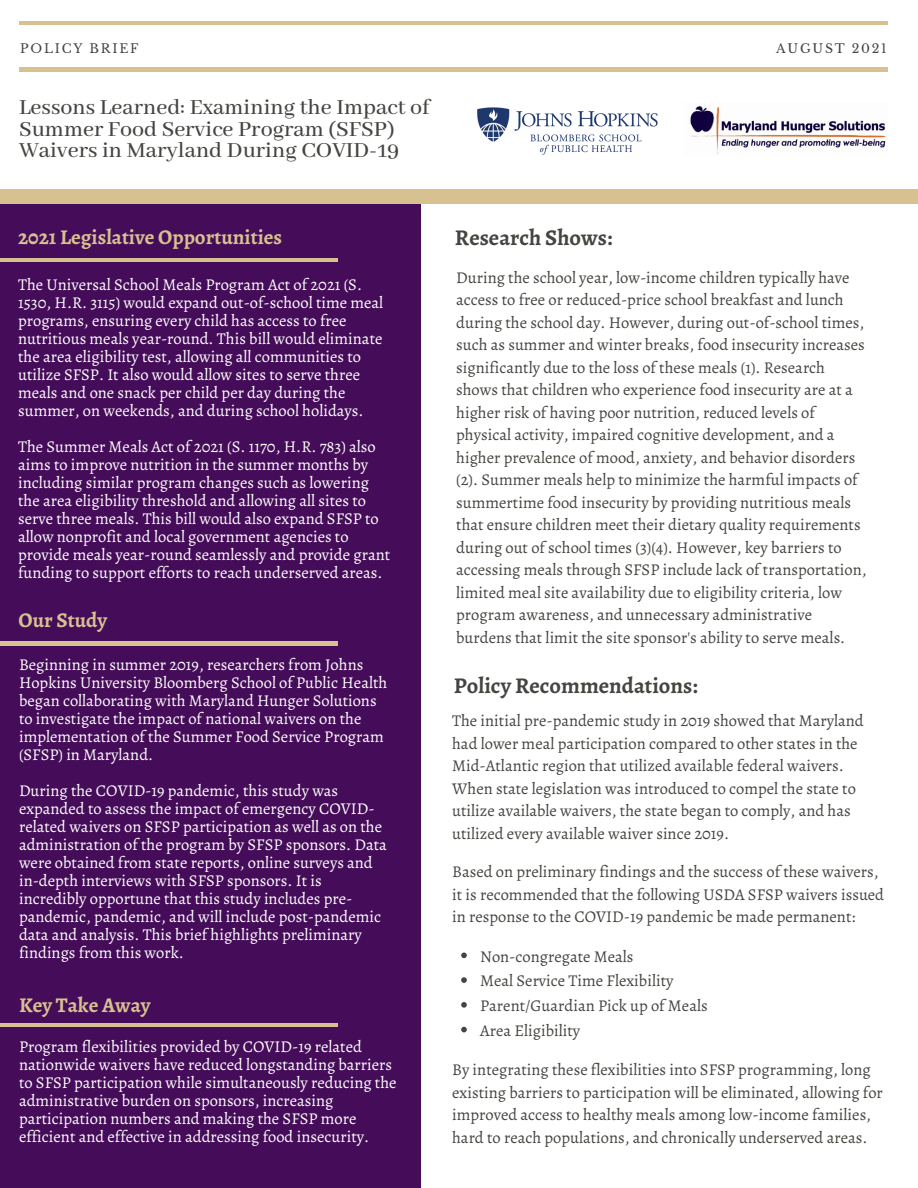
<style>
.page{position:relative;width:918px;height:1188px;background:#fff}
.page>*{position:absolute;margin:0;border:0;box-sizing:border-box;transform-origin:0 0}
.t1{font:500 24px/21.3px "Abhaya Libre";color:#444440}
.t2{font:700 22.5px "Alegreya";color:#444440}
.t3{font:700 21px "Alegreya";color:#d7c190}
.t4{font:16.5px/18px "Alegreya";color:#fff}
.t5{font:16.5px/22.5px "Alegreya";color:#444440}
.t6{font:12.45px "Libre Baskerville";letter-spacing:.14em;color:#444440}
</style>
<div class="page">
<div style="left:0;top:196px;width:421px;height:992px;background:#450c59"></div>
<hr style="left:0;top:258px;width:337px;height:4px;background:#d7c190">
<hr style="left:19px;top:68px;width:869px;height:3px;background:#d7c190">
<hr style="left:19px;top:21px;width:869px;height:4px;background:#d7c190">
<div style="left:0;top:189px;width:918px;height:15px;background:#d7c190"></div>
<hr style="left:0;top:642px;width:337px;height:3px;background:#d7c190">
<hr style="left:0;top:1023px;width:337px;height:3px;background:#d7c190">
<img style="left:690px;top:106px;width:196px;height:48px">
<img style="left:477px;top:107px;width:181px;height:48px">
<svg style="left:461px;top:953px;width:6px;height:5px"></svg>
<svg style="left:461px;top:977px;width:6px;height:6px"></svg>
<svg style="left:461px;top:1002px;width:6px;height:6px"></svg>
<svg style="left:461px;top:1027px;width:6px;height:5px"></svg>
<p class="t6" style="left:20px;top:41px;width:120px">POLICY BRIEF</p>
<p class="t6" style="left:776px;top:41px;width:112px">AUGUST 2021</p>
<p class="t1" style="left:19px;top:98px;width:412px">Lessons Learned: Examining the Impact of<br>Summer Food Service Program (SFSP)<br>Waivers in Maryland During COVID-19</p>
<p class="t3" style="left:18px;top:223px;width:265px">2021 Legislative Opportunities</p>
<p class="t4" style="left:18px;top:275px;width:367px">The Universal School Meals Program Act of 2021 (S.<br>1530, H.R. 3115) would expand out-of-school time meal programs, ensuring every child has access to free nutritious meals year-round. This bill would eliminate the area eligibility test, allowing all communities to utilize SFSP. It also would allow sites to serve three meals and one snack per child per day during the summer, on weekends, and during school holidays.</p>
<p class="t4" style="left:18px;top:437px;width:374px">The Summer Meals Act of 2021 (S. 1170, H.R. 783) also aims to improve nutrition in the summer months by including similar program changes such as lowering the area eligibility threshold and allowing all sites to serve three meals. This bill would also expand SFSP to allow nonprofit and local government agencies to provide meals year-round seamlessly and provide grant funding to support efforts to reach underserved areas.</p>
<p class="t3" style="left:19px;top:605px;width:90px">Our Study</p>
<p class="t4" style="left:19px;top:656px;width:370px">Beginning in summer 2019, researchers from Johns Hopkins University Bloomberg School of Public Health began collaborating with Maryland Hunger Solutions to investigate the impact of national waivers on the implementation of the Summer Food Service Program (SFSP) in Maryland.</p>
<p class="t4" style="left:19px;top:782px;width:369px">During the COVID-19 pandemic, this study was expanded to assess the impact of emergency COVID&shy;related waivers on SFSP participation as well as on the administration of the program by SFSP sponsors. Data were obtained from state reports, online surveys and in-depth interviews with SFSP sponsors. It is incredibly opportune that this study includes pre&shy;pandemic, pandemic, and will include post-pandemic data and analysis. This brief highlights preliminary findings from this work.</p>
<p class="t3" style="left:19px;top:991px;width:133px">Key Take Away</p>
<p class="t4" style="left:19px;top:1037px;width:379px">Program flexibilities provided by COVID-19 related nationwide waivers have reduced longstanding barriers to SFSP participation while simultaneously reducing the administrative burden on sponsors, increasing participation numbers and making the SFSP more efficient and effective in addressing food insecurity.</p>
<p class="t2" style="left:455px;top:222px;width:159px">Research Shows:</p>
<p class="t5" style="left:456px;top:266px;width:412px">During the school year, low-income children typically have access to free or reduced-price school breakfast and lunch during the school day. However, during out-of-school times, such as summer and winter breaks, food insecurity increases significantly due to the loss of these meals (1). Research shows that children who experience food insecurity are at a higher risk of having poor nutrition, reduced levels of physical activity, impaired cognitive development, and a higher prevalence of mood, anxiety, and behavior disorders (2). Summer meals help to minimize the harmful impacts of summertime food insecurity by providing nutritious meals that ensure children meet their dietary quality requirements during out of school times (3)(4). However, key barriers to accessing meals through SFSP include lack of transportation, limited meal site availability due to eligibility criteria, low program awareness, and unnecessary administrative burdens that limit the site sponsor's ability to serve meals.</p>
<p class="t2" style="left:454px;top:670px;width:245px">Policy Recommendations:</p>
<p class="t5" style="left:452px;top:710px;width:413px">The initial pre-pandemic study in 2019 showed that Maryland had lower meal participation compared to other states in the Mid-Atlantic region that utilized available federal waivers.<br>When state legislation was introduced to compel the state to utilize available waivers, the state began to comply, and has utilized every available waiver since 2019.</p>
<p class="t5" style="left:452px;top:860px;width:433px">Based on preliminary findings and the success of these waivers, it is recommended that the following USDA SFSP waivers issued in response to the COVID-19 pandemic be made permanent:</p>
<p class="t5" style="left:480px;top:945px;width:155px">Non-congregate Meals</p>
<p class="t5" style="left:480px;top:970px;width:195px">Meal Service Time Flexibility</p>
<p class="t5" style="left:480px;top:994px;width:229px">Parent/Guardian Pick up of Meals</p>
<p class="t5" style="left:480px;top:1019px;width:102px">Area Eligibility</p>
<p class="t5" style="left:452px;top:1058px;width:432px">By integrating these flexibilities into SFSP programming, long existing barriers to participation will be eliminated, allowing for improved access to healthy meals among low-income families, hard to reach populations, and chronically underserved areas.</p>
</div>
